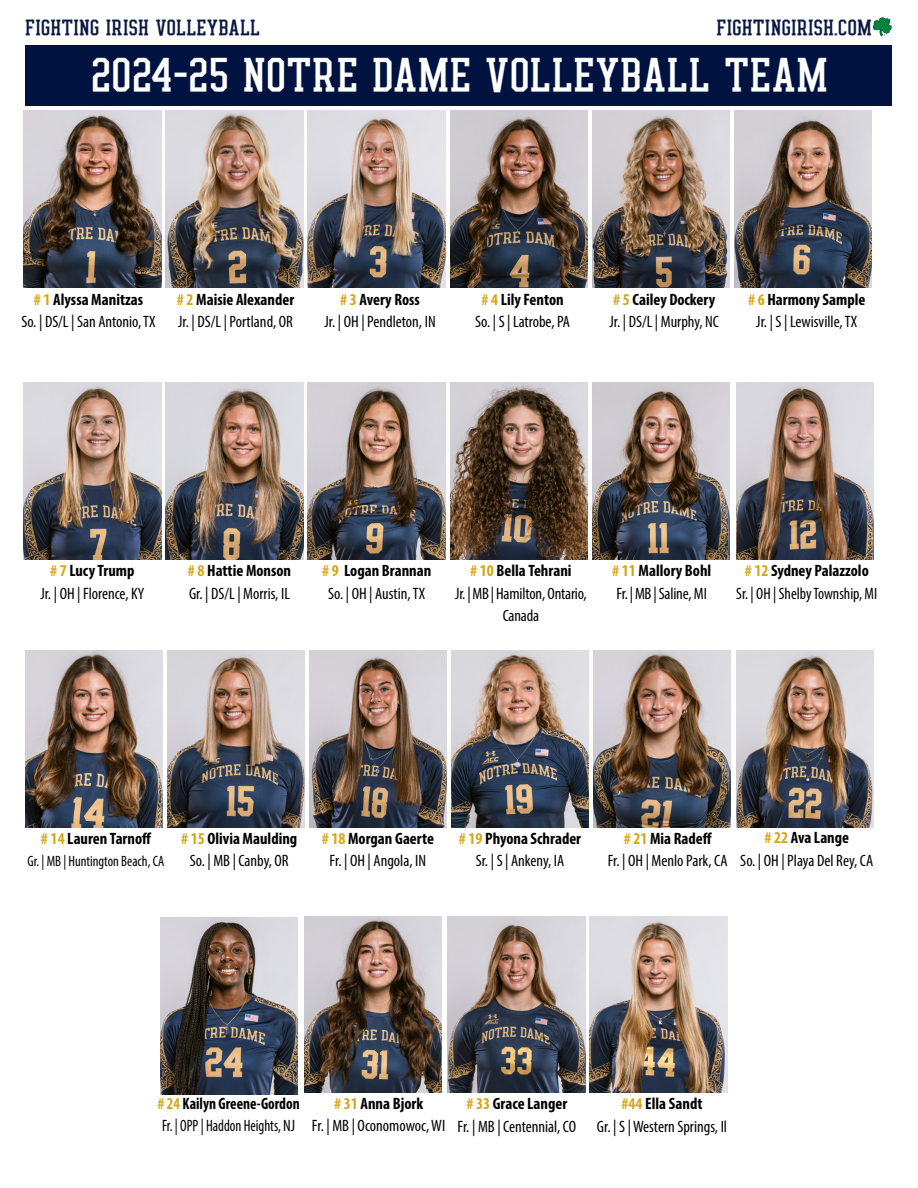
<style>
.page{position:relative;width:918px;height:1188px;background:#fff}
.page>*{position:absolute;margin:0;border:0;box-sizing:border-box;transform-origin:0 0}
.t1{font:45px "Leahy";color:#fff}
.t2{font:21px "Leahy";color:#0a183f}
.t3{font:condensed 16.5px/22.5px "Myriad Pro";color:#000;text-align:center}
.t4{font:700 condensed 16.5px "Myriad Pro";color:#000}
.t5{font:condensed 16.5px "Myriad Pro";color:#000;scale:.96 1}
.t6{font:condensed 16.5px "Myriad Pro";color:#000;scale:.89 1}
.t7{font:700 condensed 16.5px "Myriad Pro";color:#000;scale:.93 1}
.t8{font:condensed 15px "Myriad Pro";color:#000;scale:.95 1}
.s1{color:#d5a616}
</style>
<div class="page">
<img style="left:872px;top:23px;width:20px;height:14px">
<svg style="left:873px;top:17px;width:18px;height:6px"></svg>
<svg style="left:872px;top:29px;width:20px;height:6px"></svg>
<div style="left:26px;top:45px;width:866px;height:61px;background:#001340"></div>
<img style="left:24px;top:111px;width:137px;height:177px">
<img style="left:166px;top:111px;width:137px;height:177px">
<img style="left:308px;top:111px;width:137px;height:177px">
<img style="left:450px;top:111px;width:137px;height:177px">
<img style="left:592px;top:111px;width:137px;height:177px">
<img style="left:24px;top:383px;width:137px;height:177px">
<img style="left:166px;top:383px;width:137px;height:177px">
<img style="left:308px;top:383px;width:137px;height:177px">
<img style="left:450px;top:383px;width:137px;height:177px">
<img style="left:592px;top:383px;width:137px;height:177px">
<img style="left:25px;top:650px;width:138px;height:177px">
<img style="left:167px;top:650px;width:138px;height:177px">
<img style="left:310px;top:650px;width:137px;height:177px">
<img style="left:452px;top:650px;width:137px;height:177px">
<img style="left:594px;top:650px;width:137px;height:177px">
<img style="left:304px;top:916px;width:137px;height:177px">
<img style="left:448px;top:916px;width:137px;height:177px">
<img style="left:590px;top:916px;width:137px;height:177px">
<img style="left:735px;top:111px;width:137px;height:177px">
<img style="left:736px;top:382px;width:137px;height:177px">
<img style="left:736px;top:651px;width:137px;height:177px">
<img style="left:160px;top:917px;width:138px;height:177px">
<p class="t2" style="left:26px;top:16px;width:237px">FIGHTING IRISH VOLLEYBALL</p>
<p class="t2" style="left:717px;top:16px;width:157px">FIGHTINGIRISH.COM</p>
<p class="t1" style="left:92px;top:51px;width:739px">2024-25 NOTRE DAME VOLLEYBALL TEAM</p>
<p class="t4" style="left:34px;top:289px;width:111px"><span class="s1"># 1</span> Alyssa Manitzas</p>
<p class="t3" style="left:21px;top:310px;width:136px">So. | DS/L | San Antonio, TX</p>
<p class="t4" style="left:177px;top:289px;width:119px"><span class="s1"># 2</span> Maisie Alexander</p>
<p class="t3" style="left:178px;top:310px;width:116px">Jr. | DS/L | Portland, OR</p>
<p class="t4" style="left:340px;top:289px;width:81px"><span class="s1"># 3</span> Avery Ross</p>
<p class="t3" style="left:324px;top:310px;width:113px">Jr. | OH | Pendleton, IN</p>
<p class="t4" style="left:481px;top:289px;width:84px"><span class="s1"># 4</span> Lily Fenton</p>
<p class="t3" style="left:475px;top:310px;width:96px">So. | S | Latrobe, PA</p>
<p class="t4" style="left:613px;top:289px;width:103px"><span class="s1"># 5</span> Cailey Dockery</p>
<p class="t3" style="left:609px;top:310px;width:111px">Jr. | DS/L | Murphy, NC</p>
<p class="t4" style="left:748px;top:289px;width:119px"><span class="s1"># 6</span> Harmony Sample</p>
<p class="t3" style="left:756px;top:310px;width:102px">Jr. | S | Lewisville, TX</p>
<p class="t4" style="left:50px;top:561px;width:86px"><span class="s1"># 7</span> Lucy Trump</p>
<p class="t3" style="left:40px;top:582px;width:105px">Jr. | OH | Florence, KY</p>
<p class="t4" style="left:188px;top:561px;width:105px"><span class="s1"># 8</span> Hattie Monson</p>
<p class="t3" style="left:189px;top:582px;width:102px">Gr. | DS/L | Morris, IL</p>
<p class="t4" style="left:322px;top:561px;width:111px"><span class="s1"># 9</span> Logan Brannan</p>
<p class="t3" style="left:328px;top:582px;width:99px">So. | OH | Austin, TX</p>
<p class="t4" style="left:470px;top:561px;width:103px"><span class="s1"># 10</span> Bella Tehrani</p>
<p class="t3" style="left:455px;top:582px;width:133px">Jr. | MB | Hamilton, Ontario,<br>Canada</p>
<p class="t4" style="left:612px;top:561px;width:101px"><span class="s1"># 11</span> Mallory Bohl</p>
<p class="t3" style="left:617px;top:582px;width:92px">Fr. | MB | Saline, MI</p>
<p class="t4" style="left:745px;top:560px;width:126px"><span class="s1"># 12</span> Sydney Palazzolo</p>
<p class="t5" style="left:736px;top:583px;width:148px">Sr. | OH | Shelby Township, MI</p>
<p class="t4" style="left:41px;top:828px;width:112px"><span class="s1"># 14</span> Lauren Tarnoff</p>
<p class="t8" style="left:28px;top:852px;width:145px">Gr. | MB | Huntington Beach, CA</p>
<p class="t4" style="left:181px;top:828px;width:118px"><span class="s1"># 15</span> Olivia Maulding</p>
<p class="t3" style="left:190px;top:849px;width:100px">So. | MB | Canby, OR</p>
<p class="t4" style="left:322px;top:828px;width:114px"><span class="s1"># 18</span> Morgan Gaerte</p>
<p class="t3" style="left:330px;top:849px;width:98px">Fr. | OH | Angola, IN</p>
<p class="t4" style="left:459px;top:828px;width:124px"><span class="s1"># 19</span> Phyona Schrader</p>
<p class="t3" style="left:476px;top:849px;width:90px">Sr. | S | Ankeny, IA</p>
<p class="t4" style="left:624px;top:828px;width:90px"><span class="s1"># 21</span> Mia Radeff</p>
<p class="t3" style="left:608px;top:849px;width:121px">Fr. | OH | Menlo Park, CA</p>
<p class="t4" style="left:764px;top:827px;width:86px"><span class="s1"># 22</span> Ava Lange</p>
<p class="t3" style="left:740px;top:849px;width:134px">So. | OH | Playa Del Rey, CA</p>
<p class="t7" style="left:157px;top:1093px;width:155px"><span class="s1"># 24</span> Kailyn Greene-Gordon</p>
<p class="t6" style="left:162px;top:1116px;width:151px">Fr. | OPP | Haddon Heights, NJ</p>
<p class="t4" style="left:334px;top:1093px;width:91px"><span class="s1"># 31</span> Anna Bjork</p>
<p class="t3" style="left:312px;top:1115px;width:135px">Fr. | MB | Oconomowoc, WI</p>
<p class="t4" style="left:466px;top:1093px;width:102px"><span class="s1"># 33</span> Grace Langer</p>
<p class="t3" style="left:458px;top:1115px;width:120px">Fr. | MB | Centennial, CO</p>
<p class="t4" style="left:622px;top:1093px;width:83px"><span class="s1">#44</span> Ella Sandt</p>
<p class="t3" style="left:597px;top:1115px;width:132px">Gr. | S | Western Springs, Il</p>
</div>
